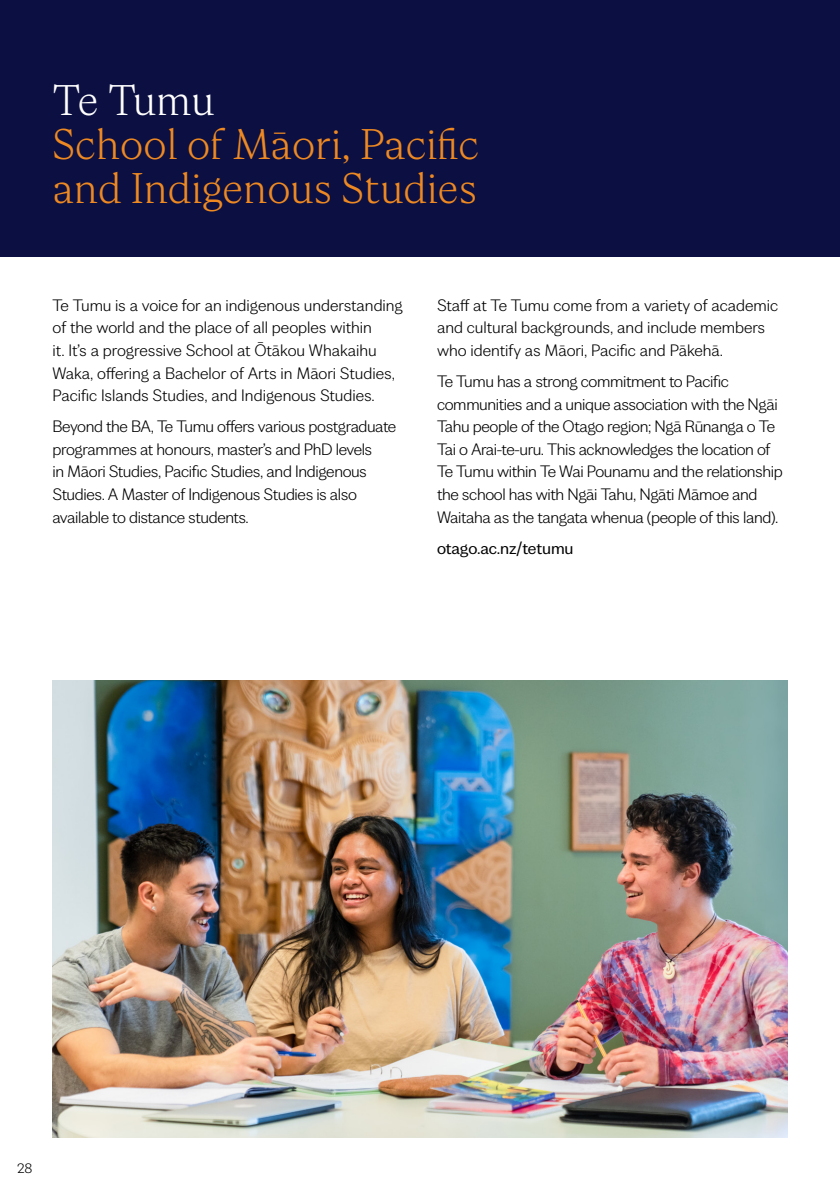
<style>
.page{position:relative;width:840px;height:1191px;background:#fff}
.page>*{position:absolute;margin:0;border:0;box-sizing:border-box;transform-origin:0 0}
.Page_header{font:300 44px/44px "Wickliffe";color:#ee8922}
.Body_text{font:300 17px/22.6px "Wickliffe Sans";letter-spacing:-.02em;color:#000}
.Body_text-2{font:300 17px/22.6px "Wickliffe Sans";color:#000}
.Web_address{font:17px "Wickliffe Sans";letter-spacing:-.01em;color:#000}
.t1{font:300 14px "Wickliffe Sans";color:#000}
.s1{color:#fff}
</style>
<div class="page">
<div style="left:0;top:0;width:839px;height:256px;background:#0b0f41"></div>
<img style="left:52px;top:680px;width:735px;height:457px">
<p class="Page_header" style="left:52px;top:79px;width:428px"><span class="s1">Te Tumu<br></span>School of Māori, Pacific and Indigenous Studies</p>
<p class="Body_text-2" style="left:52px;top:294px;width:352px">Te Tumu is a voice for an indigenous understanding of the world and the place of all peoples within<br>it. It’s a progressive School at Ōtākou Whakaihu Waka, offering a Bachelor of Arts in Māori Studies, Pacific Islands Studies, and Indigenous Studies.</p>
<p class="Body_text" style="left:52px;top:415px;width:345px">Beyond the BA, Te Tumu offers various postgraduate programmes at honours, master’s and PhD levels<br>in Māori Studies, Pacific Studies, and Indigenous Studies. A Master of Indigenous Studies is also available to distance students.</p>
<p class="Body_text-2" style="left:437px;top:294px;width:342px">Staff at Te Tumu come from a variety of academic and cultural backgrounds, and include members who identify as Māori, Pacific and Pākehā.</p>
<p class="Body_text" style="left:437px;top:370px;width:347px">Te Tumu has a strong commitment to Pacific communities and a unique association with the Ngāi Tahu people of the Otago region; Ngā Rūnanga o Te Tai o Arai-te-uru. This acknowledges the location of Te Tumu within Te Wai Pounamu and the relationship the school has with Ngāi Tahu, Ngāti Māmoe and Waitaha as the tangata whenua (people of this land).</p>
<p class="Web_address" style="left:437px;top:539px;width:138px">otago.ac.nz/tetumu</p>
<p class="t1" style="left:17px;top:1161px;width:17px">28</p>
</div>
